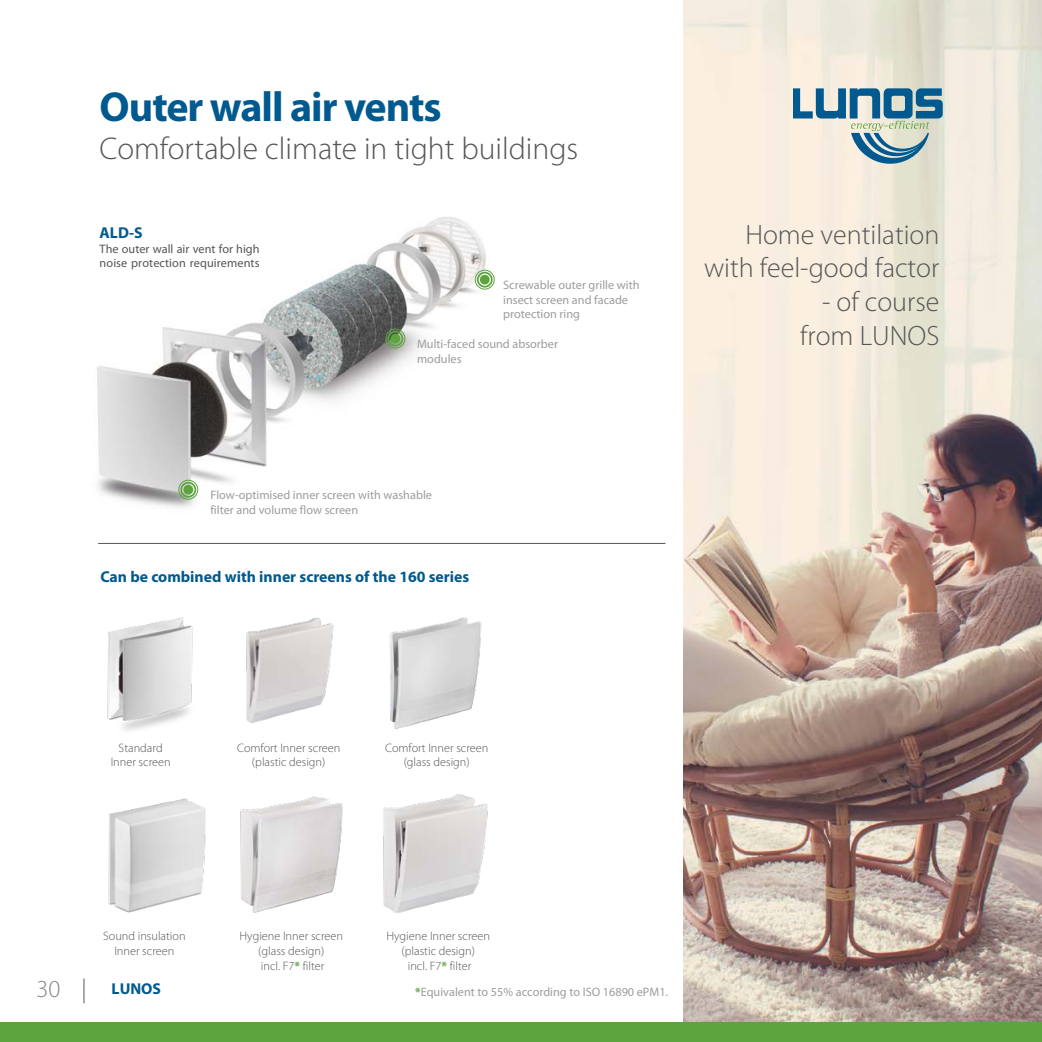
<style>
.page{position:relative;width:1042px;height:1042px;background:#fff}
.page>*{position:absolute;margin:0;border:0;box-sizing:border-box;transform-origin:0 0}
.t1{font:700 42px "Myriad Pro";letter-spacing:-.025em;color:#005a8f}
.t2{font:300 31.5px "Myriad Pro";color:#565656}
.t3{font:300 28px/33.6px "Myriad Pro";color:#565656;text-align:right}
.t4{font:300 24.5px "Myriad Pro";color:#878786}
.t5{font:700 15.75px "Myriad Pro";color:#005a8f}
.t6{font:300 12.25px/14.7px "Myriad Pro";color:#565656;text-align:center}
.t7{font:12.25px/14.7px "Myriad Pro";color:#9c9d9d}
.t8{font:12.25px/14.7px "Myriad Pro";letter-spacing:.005em;color:#565656}
.s1{font-weight:700;color:#5da43e}
</style>
<div class="page">
<img style="left:683px;top:0;width:359px;height:1022px">
<div style="left:0;top:1022px;width:1042px;height:20px;background:#5da43e"></div>
<svg style="left:793px;top:88px;width:150px;height:76px;background:#9fb9be"></svg>
<img style="left:97px;top:216px;width:471px;height:327px">
<div style="left:475px;top:270px;width:20px;height:19px;border:1px solid #5da43e;border-radius:50%"></div>
<div style="left:477px;top:272px;width:16px;height:15px;border:2px solid #5da43e;border-radius:50%"></div>
<div style="left:480px;top:275px;width:10px;height:9px;background:#5da43e;border-radius:50%"></div>
<div style="left:385px;top:329px;width:20px;height:19px;border:1px solid #5da43e;border-radius:50%"></div>
<div style="left:387px;top:331px;width:16px;height:15px;border:2px solid #5da43e;border-radius:50%"></div>
<div style="left:390px;top:334px;width:10px;height:9px;background:#5da43e;border-radius:50%"></div>
<div style="left:178px;top:480px;width:20px;height:20px;border:1px solid #5da43e;border-radius:50%"></div>
<div style="left:180px;top:482px;width:16px;height:16px;border:2px solid #5da43e;border-radius:50%"></div>
<div style="left:183px;top:485px;width:10px;height:9px;background:#5da43e;border-radius:50%"></div>
<hr style="left:98px;top:543px;width:567px;height:1px;background:#565656">
<img style="left:108px;top:798px;width:98px;height:115px">
<img style="left:246px;top:617px;width:88px;height:106px">
<img style="left:107px;top:617px;width:86px;height:114px">
<img style="left:389px;top:617px;width:93px;height:112px">
<img style="left:240px;top:796px;width:88px;height:117px">
<img style="left:328px;top:794px;width:160px;height:120px">
<svg style="left:84px;top:978px;width:1px;height:25px"></svg>
<h1 class="t1" style="left:100px;top:79px;width:343px">Outer wall air vents</h1>
<h2 class="t2" style="left:100px;top:131px;width:480px">Comfortable climate in tight buildings</h2>
<p class="t5" style="left:100px;top:222px;width:44px">ALD-S</p>
<p class="t8" style="left:100px;top:241px;width:161px">The outer wall air vent for high noise protection requirements</p>
<p class="t7" style="left:503px;top:277px;width:138px">Screwable outer grille with insect screen and facade protection ring</p>
<p class="t7" style="left:417px;top:336px;width:142px">Multi-faced sound absorber modules</p>
<p class="t7" style="left:210px;top:487px;width:223px">Flow-optimised inner screen with washable filter and volume flow screen</p>
<p class="t5" style="left:100px;top:566px;width:370px">Can be combined with inner screens of the 160 series</p>
<p class="t6" style="left:111px;top:740px;width:62px">Standard<br>Inner screen</p>
<p class="t6" style="left:237px;top:740px;width:105px">Comfort Inner screen (plastic design)</p>
<p class="t6" style="left:385px;top:740px;width:105px">Comfort Inner screen (glass design)</p>
<h3 class="t3" style="left:704px;top:218px;width:237px">Home ventilation with feel-good factor</h3>
<h3 class="t3" style="left:800px;top:285px;width:141px">- of course from LUNOS</h3>
<p class="t6" style="left:103px;top:929px;width:84px">Sound insulation<br>Inner screen</p>
<p class="t6" style="left:240px;top:929px;width:105px">Hygiene Inner screen (glass design)<br>incl. F7<span class="s1">*</span> filter</p>
<p class="t6" style="left:386px;top:929px;width:105px">Hygiene Inner screen (plastic design)<br>incl. F7<span class="s1">*</span> filter</p>
<p class="t7" style="left:415px;top:984px;width:254px"><span class="s1">*</span>Equivalent to 55% according to ISO 16890 ePM1.</p>
<h3 class="t4" style="left:37px;top:975px;width:25px">30</h3>
<p class="t5" style="left:112px;top:978px;width:51px">LUNOS</p>
</div>
